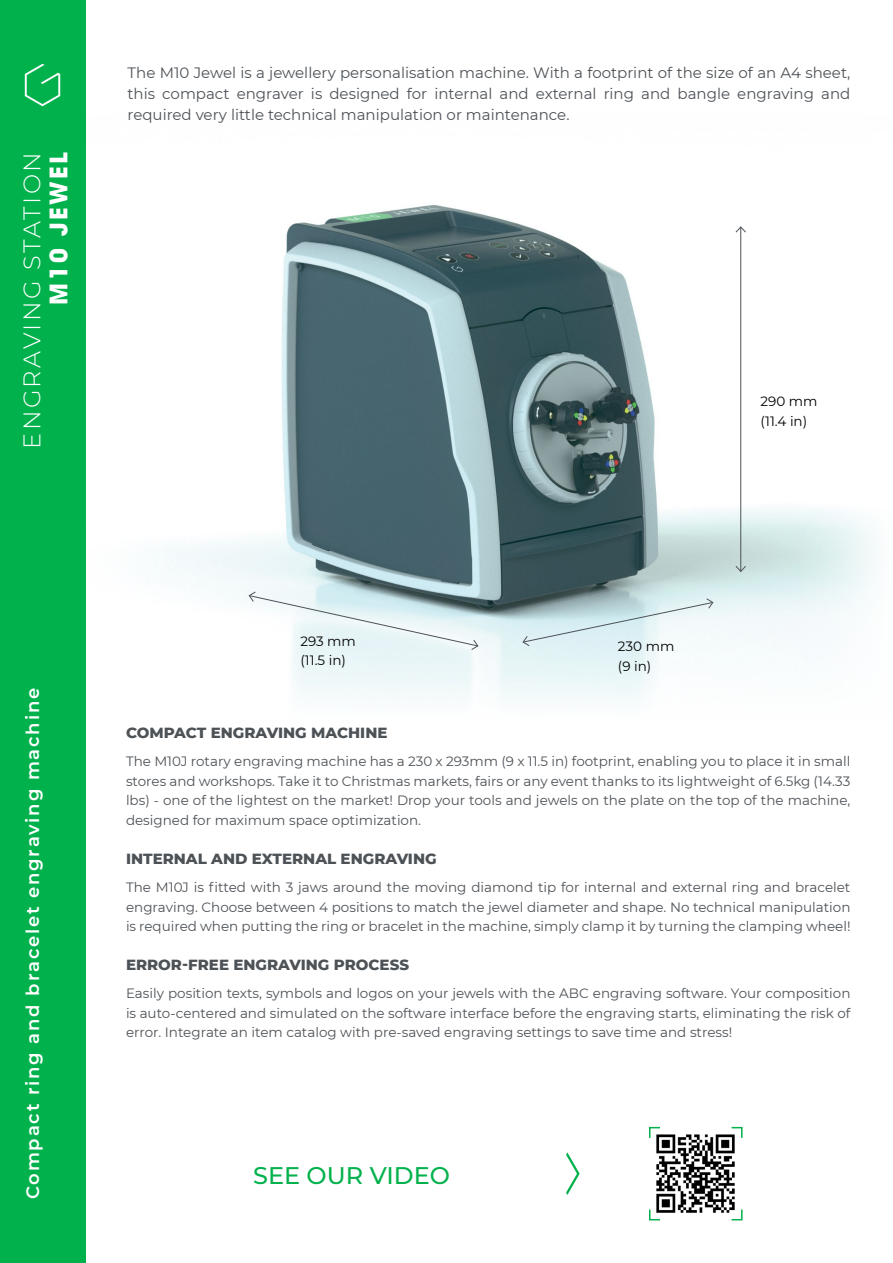
<style>
.page{position:relative;width:893px;height:1263px;background:#fff}
.page>*{position:absolute;margin:0;border:0;box-sizing:border-box;transform-origin:0 0}
.t1{font:300 24px "Montserrat";letter-spacing:.1em;color:#fff}
.t2{font:500 24px "Montserrat";color:#00b14c}
.t3{font:700 24px "Avant Garde";letter-spacing:.1em;color:#fff}
.t4{font:600 18px "Montserrat";letter-spacing:.1em;color:#fff}
.t5{font:15px/21px "Montserrat";color:#4d5257;text-align:justify}
.t6{font:800 15px "Montserrat";color:#4d5257}
.t7{font:13.5px/19.5px "Montserrat";color:#4d5257;text-align:justify}
.t8{font:13.5px/19.5px "Montserrat";color:#000}
</style>
<div class="page">
<div style="left:0;top:0;width:85px;height:1263px;background:#00b14c"></div>
<svg style="left:25px;top:64px;width:35px;height:42px"></svg>
<img style="left:85px;top:115px;width:791px;height:604px">
<svg style="left:566px;top:1152px;width:14px;height:43px"></svg>
<svg style="left:522px;top:598px;width:192px;height:49px"></svg>
<svg style="left:248px;top:591px;width:231px;height:59px"></svg>
<hr style="left:740px;top:227px;width:1px;height:344px;background:#4d5257">
<svg style="left:735px;top:226px;width:12px;height:7px"></svg>
<svg style="left:735px;top:565px;width:12px;height:7px"></svg>
<svg style="left:649px;top:1126px;width:11px;height:12px"></svg>
<svg style="left:649px;top:1209px;width:11px;height:12px"></svg>
<svg style="left:731px;top:1126px;width:12px;height:12px"></svg>
<svg style="left:731px;top:1209px;width:12px;height:12px"></svg>
<img style="left:656px;top:1134px;width:80px;height:79px">
<h1 class="t1" style="left:16px;top:449px;width:298px;rotate:-90deg">ENGRAVING STATION</h1>
<h1 class="t3" style="left:43px;top:305px;width:154px;rotate:-90deg">M10 JEWEL</h1>
<p class="t5" style="left:128px;top:62px;width:724px">The M10 Jewel is a jewellery personalisation machine. With a footprint of the size of an A4 sheet, this compact engraver is designed for internal and external ring and bangle engraving and required very little technical manipulation or maintenance.</p>
<p class="t8" style="left:760px;top:391px;width:59px">290 mm (11.4 in)</p>
<h2 class="t4" style="left:20px;top:1199px;width:513px;rotate:-90deg">Compact ring and bracelet engraving machine</h2>
<p class="t8" style="left:300px;top:630px;width:57px">293 mm (11.5 in)</p>
<p class="t8" style="left:618px;top:636px;width:58px">230 mm (9 in)</p>
<p class="t6" style="left:126px;top:722px;width:263px">COMPACT ENGRAVING MACHINE</p>
<p class="t7" style="left:126px;top:751px;width:726px">The M10J rotary engraving machine has a 230 x 293mm (9 x 11.5 in) footprint, enabling you to place it in small stores and workshops. Take it to Christmas markets, fairs or any event thanks to its lightweight of 6.5kg (14.33 lbs) - one of the lightest on the market! Drop your tools and jewels on the plate on the top of the machine, designed for maximum space optimization.</p>
<p class="t6" style="left:126px;top:848px;width:312px">INTERNAL AND EXTERNAL ENGRAVING</p>
<p class="t7" style="left:126px;top:877px;width:726px">The M10J is fitted with 3 jaws around the moving diamond tip for internal and external ring and bracelet engraving. Choose between 4 positions to match the jewel diameter and shape. No technical manipulation is required when putting the ring or bracelet in the machine, simply clamp it by turning the clamping wheel!</p>
<p class="t6" style="left:126px;top:954px;width:285px">ERROR-FREE ENGRAVING PROCESS</p>
<p class="t7" style="left:126px;top:983px;width:726px">Easily position texts, symbols and logos on your jewels with the ABC engraving software. Your composition is auto-centered and simulated on the software interface before the engraving starts, eliminating the risk of error. Integrate an item catalog with pre-saved engraving settings to save time and stress!</p>
<h1 class="t2" style="left:253px;top:1159px;width:198px">SEE OUR VIDEO</h1>
</div>
